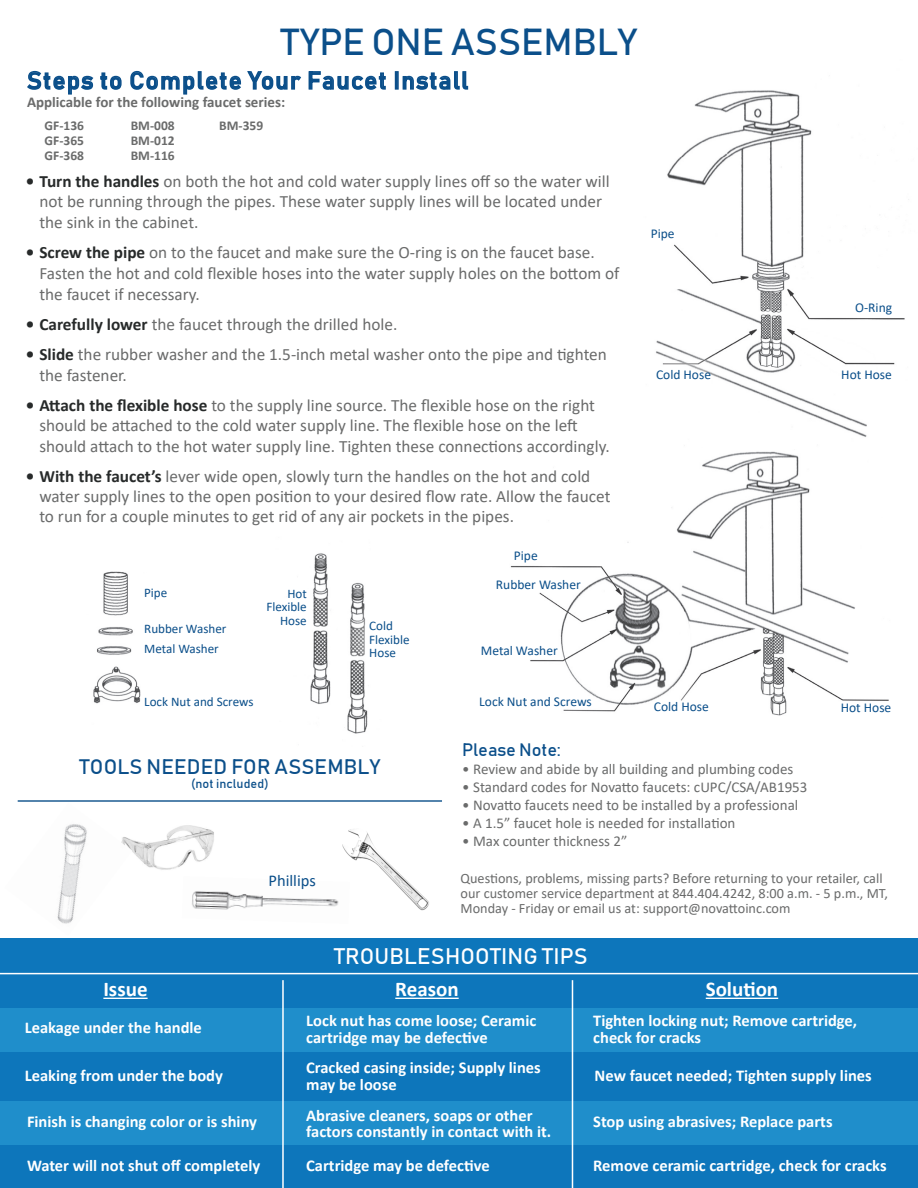
<style>
.page{position:relative;width:918px;height:1188px;background:#fff}
.page>*{position:absolute;margin:0;border:0;box-sizing:border-box;transform-origin:0 0}
.t1{font:37.5px "Bahnschrift 400";color:#0b4f8a}
.Body_Copy_-_Product{font:24px "Bahnschrift 400";letter-spacing:.06em;color:#0b4f8a}
.t2{font:22.5px "Bahnschrift 400";letter-spacing:.01em;color:#fff}
.t3{font:21px "Bahnschrift 400";letter-spacing:.01em;color:#0b4f8a}
.t4{font:700 21px "Calibri";color:#fff}
.Body_Copy_-_Product-2{font:18px "Bahnschrift 400";color:#0b4f8a}
.t5{font:17.25px/20.7px "Calibri";color:#6a6b6b}
.t6{font:700 16.5px/16.5px "Calibri";color:#fff}
.t7{font:16.5px "Calibri";color:#0b4f8a}
.t8{font:15px "Calibri";color:#6a6b6b}
.t9{font:700 15px "Calibri";color:#6a6b6b}
.t10{font:14.25px/15px "Calibri";color:#6a6b6b}
.t11{font:13.5px "Calibri";color:#0b4f8a}
.t12{font:700 13.5px "Calibri";color:#6a6b6b}
.t13{font:13.05px/13.5px "Calibri";color:#0b4f8a;text-align:right}
.t14{font:12.6px "Bahnschrift 400";letter-spacing:.01em;color:#0b4f8a}
.s1{font-weight:700;color:#272a2a}
</style>
<div class="page">
<hr style="left:18px;top:800px;width:424px;height:2px;background:#0b4f8a">
<img style="left:132px;top:825px;width:82px;height:45px">
<img style="left:342px;top:829px;width:87px;height:82px">
<img style="left:57px;top:824px;width:75px;height:100px">
<img style="left:192px;top:876px;width:158px;height:35px">
<img style="left:93px;top:571px;width:48px;height:133px">
<img style="left:310px;top:553px;width:58px;height:181px">
<div style="left:343px;top:594px;width:92px;height:91px;background:#fff"></div>
<svg style="left:27px;top:70px;width:95px;height:25px"></svg>
<svg style="left:130px;top:70px;width:171px;height:25px"></svg>
<div style="left:309px;top:71px;width:4px;height:19px;border:2px solid #0b4f8a"></div>
<svg style="left:310px;top:71px;width:76px;height:19px"></svg>
<div style="left:395px;top:71px;width:4px;height:19px;border:2px solid #0b4f8a"></div>
<svg style="left:402px;top:71px;width:67px;height:19px"></svg>
<img style="left:667px;top:90px;width:242px;height:347px">
<div style="left:627px;top:340px;width:113px;height:70px;background:#fff"></div>
<img style="left:510px;top:451px;width:379px;height:265px">
<div style="left:621px;top:668px;width:121px;height:78px;background:#fff"></div>
<div style="left:0;top:938px;width:918px;height:250px;background:#0d76bb"></div>
<div style="left:0;top:1008px;width:918px;height:44px;background:#1f8ecb"></div>
<div style="left:0;top:1101px;width:918px;height:44px;background:#1f8ecb"></div>
<hr style="left:572px;top:980px;width:1px;height:208px;background:#fff">
<hr style="left:282px;top:980px;width:2px;height:208px;background:#fff">
<hr style="left:706px;top:998px;width:72px;height:1px;background:#fff">
<hr style="left:103px;top:998px;width:45px;height:1px;background:#fff">
<hr style="left:395px;top:998px;width:64px;height:1px;background:#fff">
<hr style="left:0;top:973px;width:918px;height:1px;background:#fff">
<p class="t1" style="left:281px;top:18px;width:358px">TYPE ONE ASSEMBLY</p>
<p class="Body_Copy_-_Product" style="left:27px;top:65px;width:443px">Steps to Complete Your Faucet Install</p>
<p class="t9" style="left:27px;top:92px;width:260px">Applicable for the following faucet series:</p>
<p class="t12" style="left:45px;top:116px;width:41px">GF-136</p>
<p class="t12" style="left:45px;top:131px;width:41px">GF-365</p>
<p class="t12" style="left:45px;top:146px;width:41px">GF-368</p>
<p class="t12" style="left:131px;top:116px;width:46px">BM-008</p>
<p class="t12" style="left:131px;top:131px;width:46px">BM-012</p>
<p class="t12" style="left:131px;top:146px;width:46px">BM-116</p>
<p class="t12" style="left:219px;top:116px;width:46px">BM-359</p>
<p class="t5" style="left:39px;top:171px;width:572px;text-indent:-14px"><span class="s1">• Turn the handles</span> on both the hot and cold water supply lines off so the water will not be running through the pipes. These water supply lines will be located under the sink in the cabinet.</p>
<p class="t5" style="left:39px;top:242px;width:582px;text-indent:-14px"><span class="s1">• Screw the pipe</span> on to the faucet and make sure the O-ring is on the faucet base.<br>Fasten the hot and cold flexible hoses into the water supply holes on the bottom of the faucet if necessary.</p>
<p class="t5" style="left:26px;top:313px;width:373px"><span class="s1">• Carefully lower</span> the faucet through the drilled hole.</p>
<p class="t5" style="left:39px;top:343px;width:569px;text-indent:-14px"><span class="s1">• Slide</span> the rubber washer and the 1.5-inch metal washer onto the pipe and tighten the fastener.</p>
<p class="t5" style="left:39px;top:394px;width:572px;text-indent:-14px"><span class="s1">• Attach the flexible hose</span> to the supply line source. The flexible hose on the right should be attached to the cold water supply line. The flexible hose on the left should attach to the hot water supply line. Tighten these connections accordingly.</p>
<p class="t5" style="left:39px;top:466px;width:573px;line-height:20.2px;text-indent:-14px"><span class="s1">• With the faucet’s</span> lever wide open, slowly turn the handles on the hot and cold water supply lines to the open position to your desired flow rate. Allow the faucet to run for a couple minutes to get rid of any air pockets in the pipes.</p>
<p class="t11" style="left:514px;top:547px;width:25px">Pipe</p>
<p class="t13" style="left:144px;top:586px;width:25px">Pipe</p>
<p class="t13" style="left:266px;top:587px;width:42px">Hot<br>Flexible<br>Hose</p>
<p class="t13" style="left:144px;top:622px;width:84px">Rubber Washer</p>
<p class="t13" style="left:144px;top:642px;width:76px">Metal Washer</p>
<p class="t13" style="left:369px;top:619px;width:42px;text-align:left">Cold<br>Flexible<br>Hose</p>
<p class="t11" style="left:496px;top:575px;width:86px">Rubber Washer</p>
<p class="t11" style="left:481px;top:642px;width:78px">Metal Washer</p>
<p class="t13" style="left:144px;top:695px;width:111px">Lock Nut and Screws</p>
<p class="t11" style="left:479px;top:692px;width:114px">Lock Nut and Screws</p>
<p class="t11" style="left:651px;top:224px;width:25px">Pipe</p>
<p class="t11" style="left:656px;top:366px;width:57px">Cold Hose</p>
<p class="t11" style="left:654px;top:698px;width:57px">Cold Hose</p>
<p class="t3" style="left:80px;top:753px;width:302px">TOOLS NEEDED FOR ASSEMBLY</p>
<p class="t14" style="left:191px;top:775px;width:79px">(not included)</p>
<p class="Body_Copy_-_Product-2" style="left:462px;top:738px;width:100px">Please Note:</p>
<p class="t8" style="left:462px;top:759px;width:333px">• Review and abide by all building and plumbing codes</p>
<p class="t8" style="left:462px;top:777px;width:347px">• Standard codes for Novatto faucets: cUPC/CSA/AB1953</p>
<p class="t8" style="left:462px;top:795px;width:338px">• Novatto faucets need to be installed by a professional</p>
<p class="t8" style="left:462px;top:813px;width:275px">• A 1.5” faucet hole is needed for installation</p>
<p class="t8" style="left:462px;top:831px;width:167px">• Max counter thickness 2”</p>
<p class="t11" style="left:855px;top:298px;width:38px">O-Ring</p>
<p class="t11" style="left:841px;top:366px;width:52px">Hot Hose</p>
<p class="t11" style="left:841px;top:699px;width:52px">Hot Hose</p>
<p class="t7" style="left:268px;top:869px;width:49px">Phillips</p>
<p class="t10" style="left:460px;top:870px;width:429px">Questions, problems, missing parts? Before returning to your retailer, call our customer service department at 844.404.4242, 8:00 a.m. - 5 p.m., MT,<br>Monday - Friday or email us at: support@novattoinc.com</p>
<p class="t2" style="left:334px;top:941px;width:255px">TROUBLESHOOTING TIPS</p>
<p class="t4" style="left:103px;top:974px;width:46px">Issue</p>
<p class="t4" style="left:395px;top:974px;width:65px">Reason</p>
<p class="t6" style="left:25px;top:1019px;width:179px">Leakage under the handle</p>
<p class="t6" style="left:25px;top:1067px;width:200px">Leaking from under the body</p>
<p class="t6" style="left:306px;top:1012px;width:232px">Lock nut has come loose; Ceramic cartridge may be defective</p>
<p class="t6" style="left:306px;top:1059px;width:236px">Cracked casing inside; Supply lines may be loose</p>
<p class="t6" style="left:27px;top:1113px;width:232px">Finish is changing color or is shiny</p>
<p class="t6" style="left:306px;top:1107px;width:247px">Abrasive cleaners, soaps or other factors constantly in contact with it.</p>
<p class="t4" style="left:706px;top:974px;width:74px">Solution</p>
<p class="t6" style="left:593px;top:1012px;width:265px">Tighten locking nut; Remove cartridge, check for cracks</p>
<p class="t6" style="left:595px;top:1067px;width:279px">New faucet needed; Tighten supply lines</p>
<p class="t6" style="left:593px;top:1113px;width:241px">Stop using abrasives; Replace parts</p>
<p class="t6" style="left:27px;top:1157px;width:235px">Water will not shut off completely</p>
<p class="t6" style="left:306px;top:1157px;width:185px">Cartridge may be defective</p>
<p class="t6" style="left:593px;top:1157px;width:295px">Remove ceramic cartridge, check for cracks</p>
</div>
